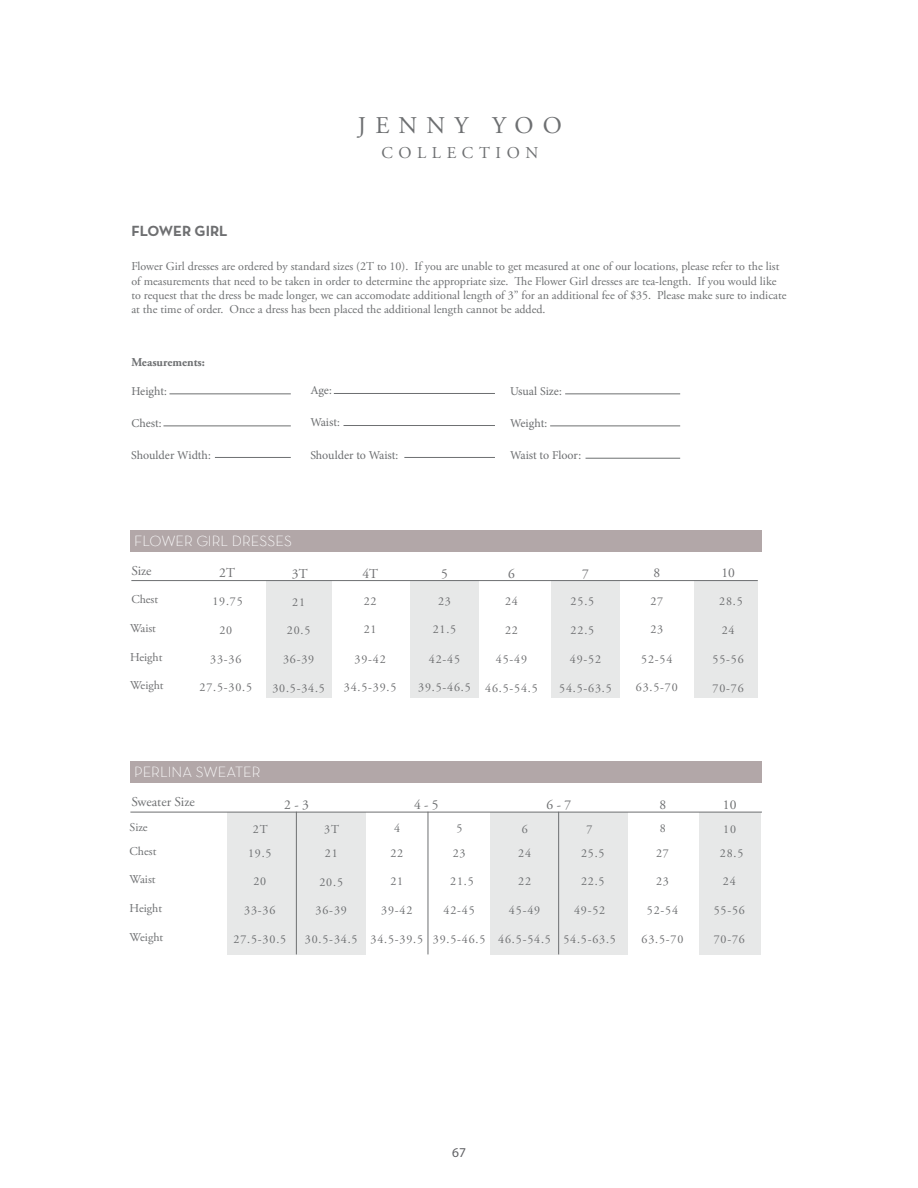
<style>
.page{position:relative;width:918px;height:1188px;background:#fff}
.page>*{position:absolute;margin:0;border:0;box-sizing:border-box;transform-origin:0 0}
.t1{font:24px "Adobe Garamond Pro";letter-spacing:.38em;color:#6d6f71}
.t2{font:16.5px "Adobe Garamond Pro";letter-spacing:.34em;color:#6d6f71}
.t3{font:15px "Neutra Text Light Alt";color:#fff}
.t4{font:700 15px "Neutra Text";color:#6e6f71}
.t5{font:13.5px "Adobe Garamond Pro";color:#6d6f71}
.t6{font:13.5px "Adobe Garamond Pro";color:#6e6f71}
.t7{font:13.5px "Myriad Pro";color:#616265}
.t8{font:12px/14.4px "Adobe Garamond Pro";color:#6d6f71}
.t9{font:12px "Adobe Garamond Pro";letter-spacing:.07em;color:#6e6f71}
.t10{font:12px "Minion Pro";letter-spacing:-.005em;color:#6d6f71}
.t11{font:700 12px "Adobe Garamond Pro";color:#6d6f71}
</style>
<div class="page">
<div style="left:491px;top:812px;width:137px;height:143px;background:#e7e8e8"></div>
<hr style="left:169px;top:393px;width:122px;height:1px;background:#6d6f71">
<hr style="left:334px;top:393px;width:161px;height:1px;background:#6d6f71">
<hr style="left:565px;top:393px;width:115px;height:1px;background:#6d6f71">
<hr style="left:163px;top:426px;width:128px;height:1px;background:#6d6f71">
<hr style="left:344px;top:425px;width:151px;height:1px;background:#6d6f71">
<hr style="left:550px;top:426px;width:130px;height:1px;background:#6d6f71">
<hr style="left:215px;top:457px;width:76px;height:1px;background:#6d6f71">
<hr style="left:404px;top:457px;width:91px;height:1px;background:#6d6f71">
<hr style="left:586px;top:458px;width:94px;height:1px;background:#6d6f71">
<div style="left:410px;top:580px;width:69px;height:118px;background:#e7e8e8"></div>
<div style="left:551px;top:580px;width:69px;height:118px;background:#e7e8e8"></div>
<div style="left:694px;top:580px;width:64px;height:118px;background:#e7e8e8"></div>
<div style="left:266px;top:580px;width:66px;height:118px;background:#e7e8e8"></div>
<hr style="left:131px;top:580px;width:627px;height:1px;background:#6d6f71">
<div style="left:130px;top:530px;width:632px;height:21px;background:#b2a7a8"></div>
<div style="left:700px;top:812px;width:61px;height:143px;background:#e7e8e8"></div>
<div style="left:228px;top:812px;width:138px;height:143px;background:#e7e8e8"></div>
<hr style="left:130px;top:812px;width:632px;height:1px;background:#6d6f71">
<div style="left:130px;top:761px;width:632px;height:22px;background:#b2a7a8"></div>
<hr style="left:296px;top:812px;width:1px;height:142px;background:#6d6f71">
<hr style="left:428px;top:812px;width:1px;height:142px;background:#6d6f71">
<hr style="left:558px;top:812px;width:1px;height:142px;background:#6d6f71">
<p class="t1" style="left:358px;top:111px;width:205px">JENNY YOO</p>
<p class="t2" style="left:381px;top:143px;width:158px">COLLECTION</p>
<p class="t4" style="left:131px;top:221px;width:98px">FLOWER GIRL</p>
<p class="t8" style="left:131px;top:260px;width:657px">Flower Girl dresses are ordered by standard sizes (2T to 10). If you are unable to get measured at one of our locations, please refer to the list of measurements that need to be taken in order to determine the appropriate size. The Flower Girl dresses are tea-length. If you would like to request that the dress be made longer, we can accomodate additional length of 3” for an additional fee of $35. Please make sure to indicate at the time of order. Once a dress has been placed the additional length cannot be added.</p>
<p class="t11" style="left:131px;top:355px;width:75px">Measurements:</p>
<p class="t10" style="left:131px;top:383px;width:37px">Height:</p>
<p class="t10" style="left:310px;top:382px;width:23px">Age:</p>
<p class="t10" style="left:510px;top:383px;width:53px">Usual Size:</p>
<p class="t10" style="left:131px;top:415px;width:32px">Chest:</p>
<p class="t10" style="left:310px;top:414px;width:31px">Waist:</p>
<p class="t10" style="left:510px;top:415px;width:39px">Weight:</p>
<p class="t10" style="left:131px;top:447px;width:81px">Shoulder Width:</p>
<p class="t10" style="left:310px;top:447px;width:90px">Shoulder to Waist:</p>
<p class="t10" style="left:510px;top:447px;width:73px">Waist to Floor:</p>
<p class="t3" style="left:134px;top:532px;width:159px">FLOWER GIRL DRESSES</p>
<p class="t6" style="left:131px;top:563px;width:22px">Size</p>
<p class="t9" style="left:131px;top:592px;width:28px">Chest</p>
<p class="t9" style="left:130px;top:621px;width:27px">Waist</p>
<p class="t9" style="left:130px;top:650px;width:34px">Height</p>
<p class="t9" style="left:130px;top:678px;width:35px">Weight</p>
<p class="t6" style="left:219px;top:565px;width:17px">2T</p>
<p class="t6" style="left:292px;top:566px;width:17px">3T</p>
<p class="t6" style="left:362px;top:566px;width:17px">4T</p>
<p class="t6" style="left:441px;top:566px;width:8px">5</p>
<p class="t6" style="left:508px;top:566px;width:8px">6</p>
<p class="t6" style="left:582px;top:566px;width:8px">7</p>
<p class="t6" style="left:653px;top:565px;width:8px">8</p>
<p class="t6" style="left:721px;top:565px;width:15px">10</p>
<p class="t9" style="left:212px;top:594px;width:32px">19.75</p>
<p class="t9" style="left:292px;top:595px;width:14px">21</p>
<p class="t9" style="left:364px;top:594px;width:14px">22</p>
<p class="t9" style="left:219px;top:623px;width:14px">20</p>
<p class="t9" style="left:287px;top:623px;width:25px">20.5</p>
<p class="t9" style="left:364px;top:622px;width:14px">21</p>
<p class="t9" style="left:505px;top:594px;width:14px">24</p>
<p class="t9" style="left:505px;top:623px;width:14px">22</p>
<p class="t9" style="left:496px;top:652px;width:33px">45-49</p>
<p class="t9" style="left:485px;top:681px;width:54px">46.5-54.5</p>
<p class="t9" style="left:438px;top:594px;width:14px">23</p>
<p class="t9" style="left:433px;top:622px;width:25px">21.5</p>
<p class="t9" style="left:429px;top:652px;width:33px">42-45</p>
<p class="t9" style="left:418px;top:680px;width:54px">39.5-46.5</p>
<p class="t9" style="left:650px;top:594px;width:14px">27</p>
<p class="t9" style="left:650px;top:622px;width:14px">23</p>
<p class="t9" style="left:641px;top:652px;width:33px">52-54</p>
<p class="t9" style="left:636px;top:680px;width:43px">63.5-70</p>
<p class="t9" style="left:571px;top:594px;width:25px">25.5</p>
<p class="t9" style="left:571px;top:623px;width:25px">22.5</p>
<p class="t9" style="left:570px;top:652px;width:33px">49-52</p>
<p class="t9" style="left:559px;top:681px;width:54px">54.5-63.5</p>
<p class="t9" style="left:719px;top:594px;width:25px">28.5</p>
<p class="t9" style="left:722px;top:623px;width:14px">24</p>
<p class="t9" style="left:713px;top:652px;width:33px">55-56</p>
<p class="t9" style="left:713px;top:681px;width:33px">70-76</p>
<p class="t9" style="left:210px;top:652px;width:33px">33-36</p>
<p class="t9" style="left:283px;top:652px;width:33px">36-39</p>
<p class="t9" style="left:355px;top:652px;width:33px">39-42</p>
<p class="t9" style="left:200px;top:680px;width:54px">27.5-30.5</p>
<p class="t9" style="left:272px;top:681px;width:54px">30.5-34.5</p>
<p class="t9" style="left:344px;top:680px;width:54px">34.5-39.5</p>
<p class="t3" style="left:134px;top:763px;width:128px">PERLINA SWEATER</p>
<p class="t5" style="left:131px;top:794px;width:65px">Sweater Size</p>
<p class="t8" style="left:130px;top:844px;width:28px">Chest</p>
<p class="t8" style="left:130px;top:873px;width:27px">Waist</p>
<p class="t5" style="left:284px;top:796px;width:26px">2 - 3</p>
<p class="t5" style="left:414px;top:797px;width:26px">4 - 5</p>
<p class="t5" style="left:547px;top:797px;width:26px">6 - 7</p>
<p class="t5" style="left:659px;top:796px;width:8px">8</p>
<p class="t5" style="left:723px;top:796px;width:15px">10</p>
<p class="t8" style="left:130px;top:820px;width:20px">Size</p>
<p class="t8" style="left:253px;top:822px;width:16px">2T</p>
<p class="t8" style="left:324px;top:822px;width:16px">3T</p>
<p class="t8" style="left:394px;top:822px;width:7px">4</p>
<p class="t8" style="left:457px;top:822px;width:7px">5</p>
<p class="t8" style="left:522px;top:822px;width:7px">6</p>
<p class="t8" style="left:587px;top:822px;width:7px">7</p>
<p class="t8" style="left:660px;top:822px;width:7px">8</p>
<p class="t8" style="left:723px;top:822px;width:14px">10</p>
<p class="t8" style="left:518px;top:846px;width:14px">24</p>
<p class="t8" style="left:518px;top:875px;width:14px">22</p>
<p class="t8" style="left:509px;top:904px;width:33px">45-49</p>
<p class="t9" style="left:498px;top:932px;width:54px">46.5-54.5</p>
<p class="t8" style="left:248px;top:846px;width:25px">19.5</p>
<p class="t8" style="left:325px;top:846px;width:14px">21</p>
<p class="t8" style="left:390px;top:846px;width:14px">22</p>
<p class="t8" style="left:253px;top:874px;width:14px">20</p>
<p class="t8" style="left:319px;top:875px;width:25px">20.5</p>
<p class="t8" style="left:390px;top:874px;width:14px">21</p>
<p class="t8" style="left:453px;top:846px;width:14px">23</p>
<p class="t8" style="left:450px;top:874px;width:25px">21.5</p>
<p class="t8" style="left:444px;top:904px;width:33px">42-45</p>
<p class="t9" style="left:433px;top:932px;width:54px">39.5-46.5</p>
<p class="t8" style="left:656px;top:846px;width:14px">27</p>
<p class="t8" style="left:656px;top:874px;width:14px">23</p>
<p class="t8" style="left:647px;top:904px;width:33px">52-54</p>
<p class="t9" style="left:642px;top:932px;width:43px">63.5-70</p>
<p class="t8" style="left:581px;top:846px;width:25px">25.5</p>
<p class="t8" style="left:581px;top:875px;width:25px">22.5</p>
<p class="t8" style="left:574px;top:904px;width:33px">49-52</p>
<p class="t9" style="left:563px;top:932px;width:54px">54.5-63.5</p>
<p class="t8" style="left:720px;top:846px;width:25px">28.5</p>
<p class="t8" style="left:723px;top:875px;width:14px">24</p>
<p class="t8" style="left:714px;top:904px;width:33px">55-56</p>
<p class="t9" style="left:714px;top:932px;width:33px">70-76</p>
<p class="t8" style="left:130px;top:901px;width:34px">Height</p>
<p class="t8" style="left:130px;top:930px;width:35px">Weight</p>
<p class="t8" style="left:244px;top:904px;width:33px">33-36</p>
<p class="t8" style="left:316px;top:904px;width:33px">36-39</p>
<p class="t8" style="left:381px;top:904px;width:33px">39-42</p>
<p class="t8" style="left:234px;top:932px;width:54px">27.5-30.5</p>
<p class="t8" style="left:305px;top:933px;width:54px">30.5-34.5</p>
<p class="t9" style="left:371px;top:932px;width:54px">34.5-39.5</p>
<p class="t7" style="left:452px;top:1144px;width:15px">67</p>
</div>
